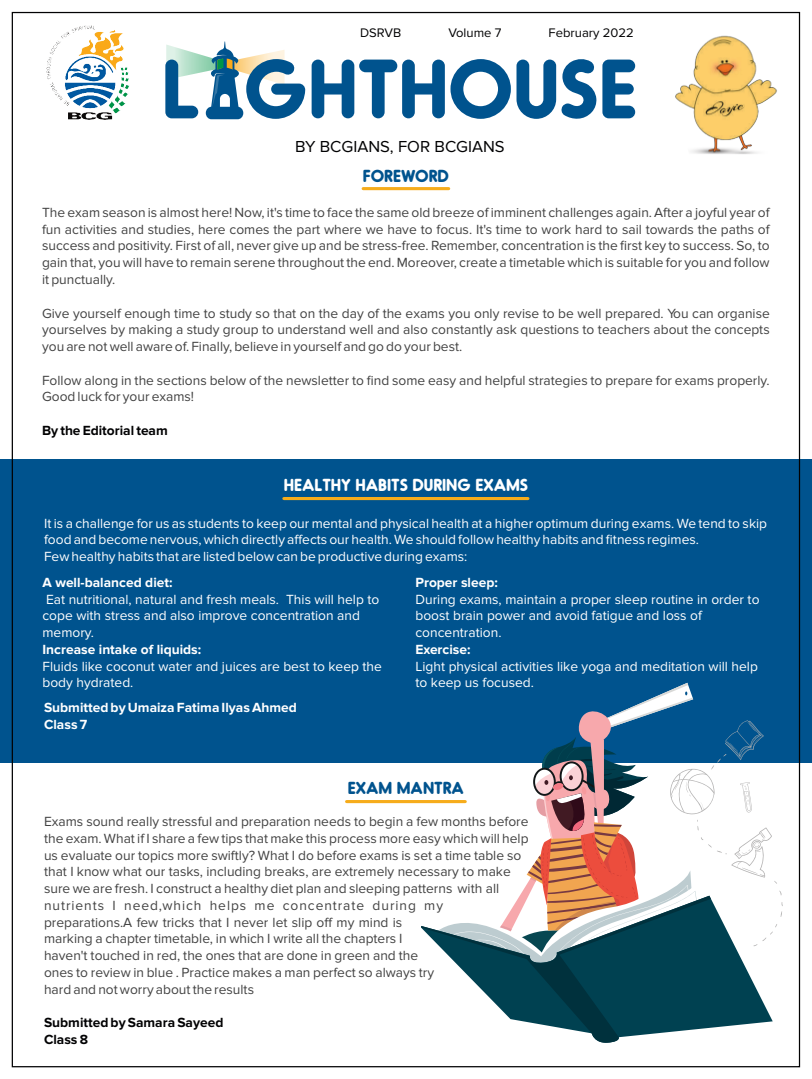
<style>
.page{position:relative;width:812px;height:1079px;background:#fff}
.page>*{position:absolute;margin:0;border:0;box-sizing:border-box;transform-origin:0 0}
.t1{font:700 79.38px "Oduda";color:#00538e}
.t2{font:700 16.5px "Oduda";color:#fff}
.t3{font:16.5px "Proxima Nova";color:#020203}
.t4{font:700 16.5px "Oduda";color:#00538e}
.t5{font:13.75px/16.8px "Proxima Nova";color:#424242;text-align:justify}
.t6{font:13.75px/16.8px "Proxima Nova";color:#fff}
.t7{font:700 13.75px/16.8px "Proxima Nova";color:#fff}
.t8{font:700 13.75px/16.8px "Proxima Nova";color:#020203}
.t9{font:12.88px "Proxima Nova";color:#020203}
</style>
<div class="page">
<div style="left:0;top:459px;width:811px;height:303px;background:#00538e"></div>
<img style="left:46px;top:25px;width:83px;height:94px">
<div style="left:206px;top:107px;width:37px;height:12px;background:#00538e;border-radius:6px"></div>
<svg style="left:166px;top:41px;width:118px;height:69px"></svg>
<img style="left:675px;top:35px;width:102px;height:119px">
<hr style="left:363px;top:187px;width:85px;height:3px;background:#f6ac1b">
<hr style="left:284px;top:497px;width:243px;height:3px;background:#f6ac1b">
<hr style="left:346px;top:800px;width:119px;height:3px;background:#f6ac1b">
<svg style="left:710px;top:981px;width:62px;height:47px;fill:#004151"></svg>
<svg style="left:421px;top:926px;width:289px;height:117px;fill:#004151"></svg>
<svg style="left:431px;top:683px;width:351px;height:298px"></svg>
<p class="t9" style="left:360px;top:27px;width:43px">DSRVB</p>
<p class="t9" style="left:448px;top:27px;width:55px">Volume 7</p>
<p class="t9" style="left:548px;top:27px;width:87px">February 2022</p>
<h1 class="t1" style="left:162px;top:55px;width:477px">L GHTHOUSE</h1>
<p class="t3" style="left:295px;top:139px;width:211px">BY BCGIANS, FOR BCGIANS</p>
<p class="t4" style="left:362px;top:169px;width:87px">FOREWORD</p>
<p class="t5" style="left:42px;top:205px;width:728px">The exam season is almost here! Now, it's time to face the same old breeze of imminent challenges again. After a joyful year of fun activities and studies, here comes the part where we have to focus. It's time to work hard to sail towards the paths of success and positivity. First of all, never give up and be stress-free. Remember, concentration is the first key to success. So, to gain that, you will have to remain serene throughout the end. Moreover, create a timetable which is suitable for you and follow it punctually.</p>
<p class="t5" style="left:42px;top:305px;width:728px">Give yourself enough time to study so that on the day of the exams you only revise to be well prepared. You can organise yourselves by making a study group to understand well and also constantly ask questions to teachers about the concepts you are not well aware of. Finally, believe in yourself and go do your best.</p>
<p class="t5" style="left:42px;top:372px;width:728px">Follow along in the sections below of the newsletter to find some easy and helpful strategies to prepare for exams properly.<br>Good luck for your exams!</p>
<p class="t8" style="left:42px;top:422px;width:127px">By the Editorial team</p>
<p class="t2" style="left:283px;top:478px;width:246px">HEALTHY HABITS DURING EXAMS</p>
<p class="t6" style="left:44px;top:515px;width:724px">It is a challenge for us as students to keep our mental and physical health at a higher optimum during exams. We tend to skip food and become nervous, which directly affects our health. We should follow healthy habits and fitness regimes.<br>Few healthy habits that are listed below can be productive during exams:</p>
<p class="t7" style="left:42px;top:574px;width:131px">A well-balanced diet:</p>
<p class="t6" style="left:42px;top:591px;width:338px">Eat nutritional, natural and fresh meals. This will help to cope with stress and also improve concentration and memory.</p>
<p class="t7" style="left:42px;top:641px;width:160px">Increase intake of liquids:</p>
<p class="t6" style="left:42px;top:658px;width:341px">Fluids like coconut water and juices are best to keep the body hydrated.</p>
<p class="t7" style="left:44px;top:699px;width:254px">Submitted by Umaiza Fatima Ilyas Ahmed<br>Class 7</p>
<p class="t7" style="left:415px;top:574px;width:84px">Proper sleep:</p>
<p class="t6" style="left:415px;top:591px;width:345px">During exams, maintain a proper sleep routine in order to boost brain power and avoid fatigue and loss of concentration.</p>
<p class="t7" style="left:415px;top:641px;width:56px">Exercise:</p>
<p class="t6" style="left:415px;top:658px;width:343px">Light physical activities like yoga and meditation will help to keep us focused.</p>
<p class="t4" style="left:347px;top:780px;width:118px">EXAM MANTRA</p>
<p class="t5" style="left:44px;top:813px;width:486px;text-align:left">Exams sound really stressful and preparation needs to begin a few months before the exam. What if I share a few tips that make this process more easy which will help us evaluate our topics more swiftly? What I do before exams is set a time table so that I know what our tasks, including breaks, are extremely necessary to make sure we are fresh. I construct a healthy diet plan and sleeping patterns with all nutrients I need,which helps me concentrate during my preparations.A few tricks that I never let slip off my mind is<br>marking a chapter timetable, in which I write all the chapters I<br>haven't touched in red, the ones that are done in green and the<br>ones to review in blue . Practice makes a man perfect so always try<br>hard and not worry about the results</p>
<p class="t8" style="left:44px;top:1014px;width:181px">Submitted by Samara Sayeed<br>Class 8</p>
</div>
